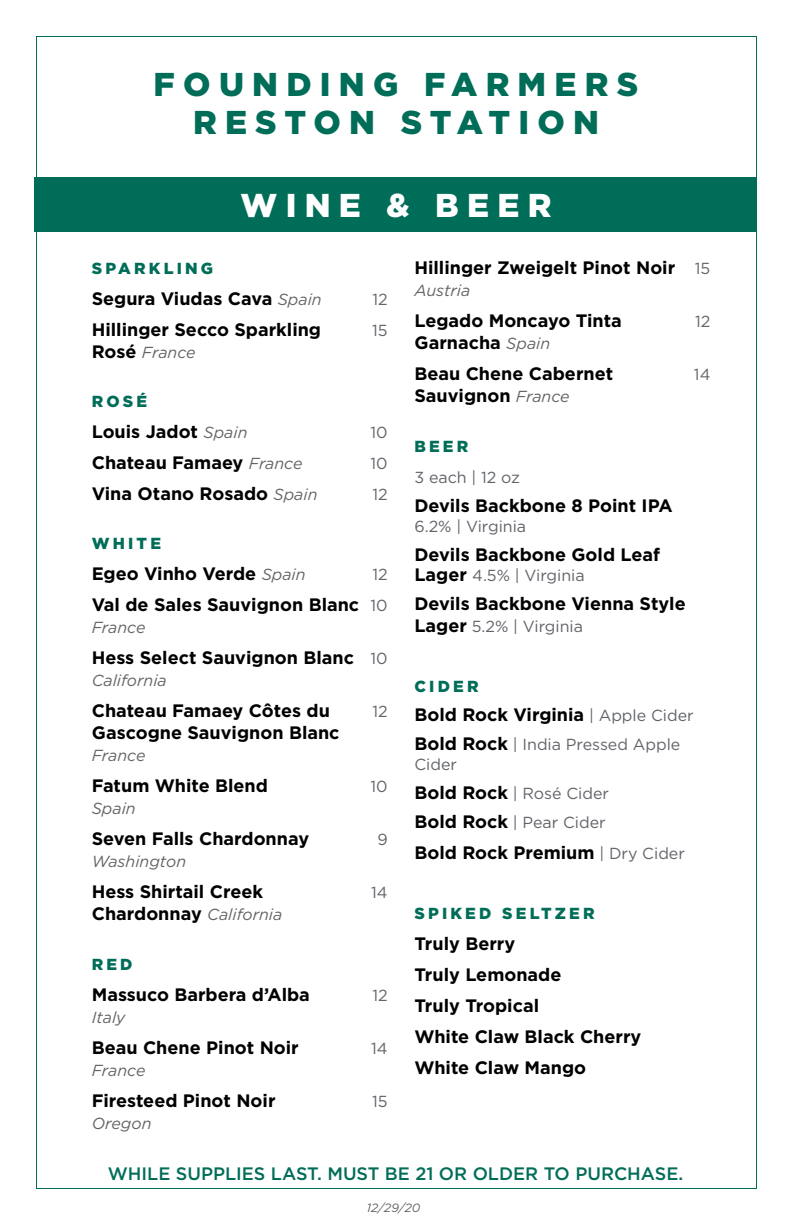
<style>
.page{position:relative;width:792px;height:1224px;background:#fff}
.page>*{position:absolute;margin:0;border:0;box-sizing:border-box;transform-origin:0 0}
.t1{font:900 33px/38px "Gotham";letter-spacing:.25em;color:#006d58;text-align:center}
.t2{font:900 33px "Gotham";letter-spacing:.25em;color:#fff}
.t3{font:700 18px/31px "Gotham";color:#000}
.t4{font:500 18px "Gotham";color:#006d58}
.t5{font:16px/20px "Gotham";color:#61646a}
.t6{font:italic 16px "Gotham";color:#636466}
.t7{font:900 16px "Gotham";letter-spacing:.2em;color:#006d58}
.t8{font:italic 12px "Gotham";color:#636466}
.s1{font-weight:400;font-style:italic;font-size:16px;color:#636466}
.s2{font-weight:700;font-style:normal;font-size:18px;color:#000}
.s3{font-weight:400;font-size:16px;color:#61646a}
.s4{font-weight:700;font-size:18px;color:#000}
</style>
<div class="page">
<div style="left:35px;top:178px;width:721px;height:54px;background:#006d58"></div>
<h1 class="t1" style="left:154px;top:64px;width:486px">FOUNDING FARMERS<br>RESTON STATION</h1>
<h1 class="t2" style="left:241px;top:183px;width:312px">WINE &amp; BEER</h1>
<p class="t7" style="left:92px;top:257px;width:123px">SPARKLING</p>
<p class="t3" style="left:92px;top:283px;width:232px">Segura Viudas Cava <span class="s1">Spain</span></p>
<p class="t5" style="left:372px;top:289px;width:17px">12</p>
<p class="t3" style="left:92px;top:314px;width:231px">Hillinger Secco Sparkling</p>
<p class="t5" style="left:372px;top:320px;width:17px">15</p>
<p class="t6" style="left:92px;top:342px;width:105px"><span class="s2">Rosé</span> France</p>
<p class="t7" style="left:92px;top:390px;width:57px">ROSÉ</p>
<p class="t3" style="left:92px;top:416px;width:157px">Louis Jadot <span class="s1">Spain</span></p>
<p class="t5" style="left:371px;top:422px;width:19px">10</p>
<p class="t3" style="left:92px;top:447px;width:212px">Chateau Famaey <span class="s1">France</span></p>
<p class="t5" style="left:371px;top:453px;width:19px">10</p>
<p class="t3" style="left:92px;top:478px;width:227px">Vina Otano Rosado <span class="s1">Spain</span></p>
<p class="t5" style="left:372px;top:484px;width:17px">12</p>
<p class="t7" style="left:92px;top:532px;width:71px">WHITE</p>
<p class="t3" style="left:92px;top:558px;width:215px">Egeo Vinho Verde <span class="s1">Spain</span></p>
<p class="t5" style="left:372px;top:564px;width:17px">12</p>
<p class="t3" style="left:92px;top:589px;width:298px">Val de Sales Sauvignon Blanc <span class="s3">10</span></p>
<p class="t6" style="left:92px;top:617px;width:55px">France</p>
<p class="t3" style="left:92px;top:642px;width:297px">Hess Select Sauvignon Blanc <span class="s3">10</span></p>
<p class="t6" style="left:92px;top:670px;width:77px">California</p>
<p class="t3" style="left:92px;top:695px;width:240px">Chateau Famaey Côtes du</p>
<p class="t5" style="left:372px;top:701px;width:17px">12</p>
<p class="t3" style="left:92px;top:717px;width:249px">Gascogne Sauvignon Blanc</p>
<p class="t6" style="left:92px;top:745px;width:55px">France</p>
<p class="t3" style="left:92px;top:770px;width:178px">Fatum White Blend</p>
<p class="t5" style="left:371px;top:776px;width:19px">10</p>
<p class="t6" style="left:92px;top:798px;width:45px">Spain</p>
<p class="t3" style="left:92px;top:823px;width:219px">Seven Falls Chardonnay</p>
<p class="t5" style="left:377px;top:829px;width:12px">9</p>
<p class="t6" style="left:92px;top:851px;width:96px">Washington</p>
<p class="t3" style="left:92px;top:876px;width:173px">Hess Shirtail Creek</p>
<p class="t5" style="left:371px;top:882px;width:18px">14</p>
<p class="t3" style="left:92px;top:898px;width:192px">Chardonnay <span class="s1">California</span></p>
<p class="t7" style="left:92px;top:953px;width:42px">RED</p>
<p class="t3" style="left:92px;top:979px;width:220px">Massuco Barbera d’Alba</p>
<p class="t5" style="left:372px;top:985px;width:17px">12</p>
<p class="t6" style="left:92px;top:1007px;width:35px">Italy</p>
<p class="t3" style="left:92px;top:1032px;width:209px">Beau Chene Pinot Noir</p>
<p class="t5" style="left:371px;top:1038px;width:18px">14</p>
<p class="t6" style="left:92px;top:1060px;width:55px">France</p>
<p class="t3" style="left:92px;top:1085px;width:185px">Firesteed Pinot Noir</p>
<p class="t5" style="left:372px;top:1091px;width:17px">15</p>
<p class="t6" style="left:92px;top:1113px;width:61px">Oregon</p>
<p class="t3" style="left:414px;top:252px;width:298px">Hillinger Zweigelt Pinot Noir <span class="s3">15</span></p>
<p class="t6" style="left:414px;top:280px;width:57px">Austria</p>
<p class="t3" style="left:414px;top:305px;width:209px">Legado Moncayo Tinta</p>
<p class="t5" style="left:695px;top:311px;width:17px">12</p>
<p class="t3" style="left:414px;top:327px;width:200px">Garnacha <span class="s1">Spain<br></span>Beau Chene Cabernet</p>
<p class="t5" style="left:694px;top:364px;width:18px">14</p>
<p class="t3" style="left:414px;top:380px;width:157px">Sauvignon <span class="s1">France</span></p>
<p class="t7" style="left:414px;top:435px;width:55px">BEER</p>
<p class="t5" style="left:414px;top:467px;width:107px">3 each | 12 oz</p>
<p class="t3" style="left:414px;top:490px;width:260px">Devils Backbone 8 Point IPA</p>
<p class="t5" style="left:414px;top:516px;width:113px">6.2% | Virginia</p>
<p class="t3" style="left:414px;top:539px;width:247px">Devils Backbone Gold Leaf</p>
<p class="t5" style="left:414px;top:565px;width:172px"><span class="s4">Lager</span> 4.5% | Virginia</p>
<p class="t3" style="left:414px;top:588px;width:273px">Devils Backbone Vienna Style</p>
<p class="t5" style="left:414px;top:616px;width:170px"><span class="s4">Lager</span> 5.2% | Virginia</p>
<p class="t7" style="left:414px;top:675px;width:66px">CIDER</p>
<p class="t3" style="left:414px;top:699px;width:281px">Bold Rock Virginia <span class="s3">| Apple Cider</span></p>
<p class="t5" style="left:414px;top:734px;width:268px"><span class="s4">Bold Rock</span> | India Pressed Apple<br>Cider</p>
<p class="t5" style="left:414px;top:778px;width:196px;line-height:29px"><span class="s4">Bold Rock</span> | Rosé Cider<br><span class="s4">Bold Rock</span> | Pear Cider</p>
<p class="t3" style="left:414px;top:837px;width:272px">Bold Rock Premium <span class="s3">| Dry Cider</span></p>
<p class="t7" style="left:414px;top:902px;width:182px">SPIKED SELTZER</p>
<p class="t3" style="left:414px;top:928px;width:229px">Truly Berry<br>Truly Lemonade<br>Truly Tropical<br>White Claw Black Cherry<br>White Claw Mango</p>
<p class="t4" style="left:108px;top:1162px;width:577px">WHILE SUPPLIES LAST. MUST BE 21 OR OLDER TO PURCHASE.</p>
<p class="t8" style="left:367px;top:1200px;width:55px">12/29/20</p>
</div>
